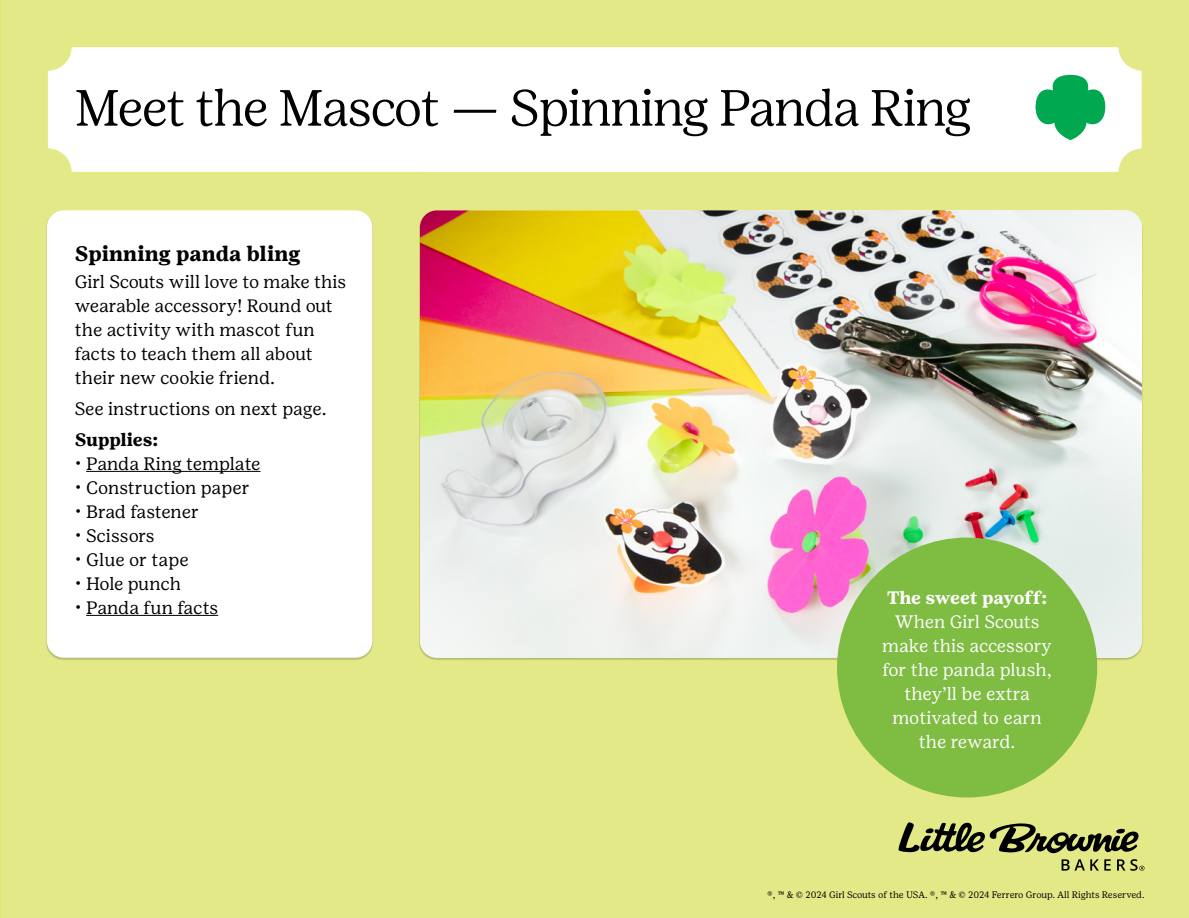
<style>
.page{position:relative;width:1189px;height:918px;background:#fff}
.page>*{position:absolute;margin:0;border:0;box-sizing:border-box;transform-origin:0 0}
.t1{font:300 50.85px "Girl Scout Display";letter-spacing:-.01em;color:#000}
.t2{font:700 21px "Girl Scout Text";color:#000}
.t3{font:18px/24px "Girl Scout Text";letter-spacing:-.01em;color:#000}
.t4{font:18px/24px "Girl Scout Text";letter-spacing:-.01em;color:#fff;text-align:center}
.t5{font:700 18px "Girl Scout Text";color:#fff}
.t6{font:700 18px "Girl Scout Text";color:#000}
.t7{font:9.3px "Girl Scout Text";letter-spacing:-.015em;color:#000}
</style>
<div class="page">
<div style="left:1px;top:0;width:1187px;height:918px;background:#e4e988"></div>
<div style="left:48px;top:47px;width:1093px;height:125px;background:#fff"></div>
<hr style="left:0;top:0;width:1px;height:918px;background:#dfe672">
<svg style="left:1035px;top:75px;width:69px;height:65px;background:#53c489"></svg>
<svg style="left:898px;top:822px;width:240px;height:31px"></svg>
<svg style="left:1061px;top:859px;width:49px;height:12px"></svg>
<svg style="left:1117px;top:859px;width:27px;height:12px"></svg>
<img style="left:420px;top:210px;width:721px;height:448px">
<div style="left:47px;top:210px;width:325px;height:448px;background:#fff;border-radius:17px"></div>
<hr style="left:86px;top:471px;width:174px;height:1px;background:#000">
<hr style="left:86px;top:615px;width:132px;height:1px;background:#000">
<div style="left:836px;top:538px;width:260px;height:260px;background:#7ebc42;border-radius:50%"></div>
<h1 class="t1" style="left:75px;top:79px;width:897px">Meet the Mascot — Spinning Panda Ring</h1>
<p class="t2" style="left:75px;top:241px;width:227px">Spinning panda bling</p>
<p class="t3" style="left:75px;top:270px;width:273px">Girl Scouts will love to make this wearable accessory! Round out the activity with mascot fun facts to teach them all about their new cookie friend.</p>
<p class="t3" style="left:75px;top:397px;width:253px">See instructions on next page.</p>
<p class="t6" style="left:75px;top:429px;width:85px">Supplies:</p>
<p class="t3" style="left:75px;top:451px;width:187px">• Panda Ring template</p>
<p class="t3" style="left:75px;top:475px;width:177px">• Construction paper</p>
<p class="t3" style="left:75px;top:499px;width:126px">• Brad fastener</p>
<p class="t3" style="left:75px;top:523px;width:81px">• Scissors</p>
<p class="t3" style="left:75px;top:547px;width:115px">• Glue or tape</p>
<p class="t3" style="left:75px;top:571px;width:108px">• Hole punch</p>
<p class="t3" style="left:75px;top:595px;width:145px">• Panda fun facts</p>
<p class="t5" style="left:886px;top:587px;width:162px">The sweet payoff:</p>
<p class="t4" style="left:882px;top:610px;width:171px">When Girl Scouts make this accessory for the panda plush, they’ll be extra motivated to earn the reward.</p>
<p class="t7" style="left:767px;top:890px;width:378px">®, ™ &amp; © 2024 Girl Scouts of the USA. ®, ™ &amp; © 2024 Ferrero Group. All Rights Reserved.</p>
</div>
